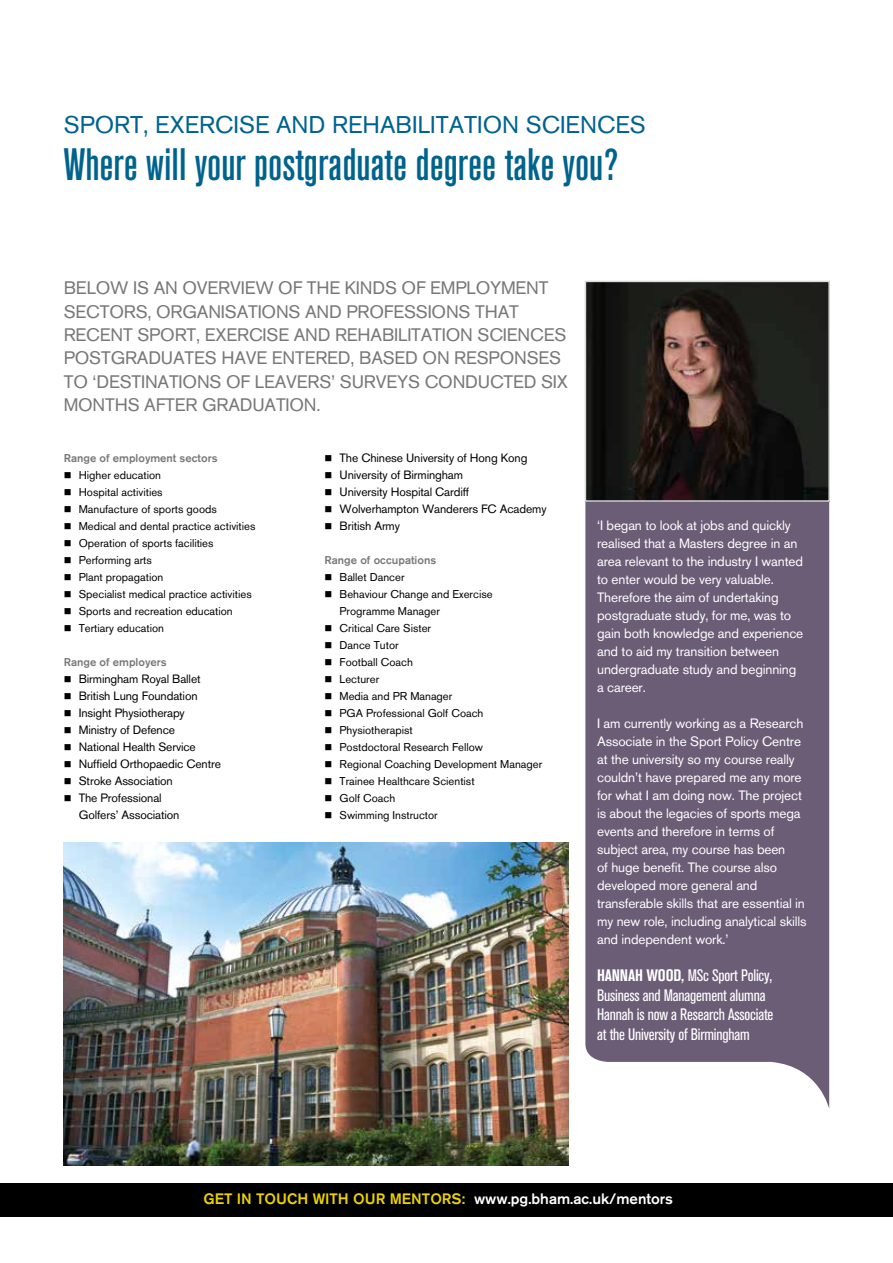
<style>
.page{position:relative;width:893px;height:1263px;background:#fff}
.page>*{position:absolute;margin:0;border:0;box-sizing:border-box;transform-origin:0 0}
.t1{font:500 condensed 45px "Akzidenz Grotesk BQ";color:#00638e}
.t2{font:24px "Akzidenz Grotesk BQ";color:#00638e}
.t3{font:18px/23.2px "Akzidenz Grotesk BQ";letter-spacing:-.01em;color:#797878}
.t4{font:condensed 16.5px/19.5px "Akzidenz Grotesk BQ";letter-spacing:-.01em;color:#fff}
.t5{font:500 15px "Akzidenz Grotesk BQ";color:#edd200}
.t6{font:13.5px/18px "Akzidenz Grotesk BQ";letter-spacing:-.01em;color:#fff}
.t7{font:12px/17px "Akzidenz Grotesk BQ";letter-spacing:-.01em;color:#000}
.t8{font:11.25px/17px "Akzidenz Grotesk BQ";color:#000}
.t9{font:500 11.25px "Akzidenz Grotesk BQ";color:#797878}
.s1{font-weight:700}
.s2{color:#fff}
</style>
<div class="page">
<img style="left:64px;top:842px;width:504px;height:323px">
<div style="left:0;top:1183px;width:893px;height:33px;background:#000"></div>
<svg style="left:585px;top:502px;width:244px;height:606px;background:#766980"></svg>
<img style="left:588px;top:284px;width:239px;height:215px">
<div style="left:585px;top:281px;width:245px;height:221px;border:2px solid #dadada"></div>
<h2 class="t2" style="left:64px;top:111px;width:584px">SPORT, EXERCISE AND REHABILITATION SCIENCES</h2>
<h1 class="t1" style="left:64px;top:139px;width:556px">Where will your postgraduate degree take you?</h1>
<p class="t3" style="left:64px;top:276px;width:506px">BELOW IS AN OVERVIEW OF THE KINDS OF EMPLOYMENT SECTORS, ORGANISATIONS AND PROFESSIONS THAT RECENT SPORT, EXERCISE AND REHABILITATION SCIENCES POSTGRADUATES HAVE ENTERED, BASED ON RESPONSES TO ‘DESTINATIONS OF LEAVERS’ SURVEYS CONDUCTED SIX MONTHS AFTER GRADUATION.</p>
<p class="t9" style="left:64px;top:451px;width:155px">Range of employment sectors</p>
<p class="t8" style="left:64px;top:467px;width:99px">■ Higher education</p>
<p class="t8" style="left:64px;top:484px;width:100px">■ Hospital activities</p>
<p class="t8" style="left:64px;top:501px;width:155px">■ Manufacture of sports goods</p>
<p class="t8" style="left:64px;top:518px;width:193px">■ Medical and dental practice activities</p>
<p class="t8" style="left:64px;top:535px;width:151px">■ Operation of sports facilities</p>
<p class="t8" style="left:64px;top:552px;width:90px">■ Performing arts</p>
<p class="t8" style="left:64px;top:569px;width:101px">■ Plant propagation</p>
<p class="t8" style="left:64px;top:586px;width:189px">■ Specialist medical practice activities</p>
<p class="t8" style="left:64px;top:603px;width:171px">■ Sports and recreation education</p>
<p class="t8" style="left:64px;top:620px;width:102px">■ Tertiary education</p>
<p class="t9" style="left:64px;top:655px;width:104px">Range of employers</p>
<p class="t7" style="left:64px;top:671px;width:138px">■ Birmingham Royal Ballet</p>
<p class="t7" style="left:64px;top:688px;width:135px">■ British Lung Foundation</p>
<p class="t7" style="left:64px;top:705px;width:123px">■ Insight Physiotherapy</p>
<p class="t7" style="left:64px;top:722px;width:113px">■ Ministry of Defence</p>
<p class="t7" style="left:64px;top:739px;width:134px">■ National Health Service</p>
<p class="t7" style="left:64px;top:756px;width:159px">■ Nuffield Orthopaedic Centre</p>
<p class="t7" style="left:64px;top:773px;width:110px">■ Stroke Association</p>
<p class="t7" style="left:79px;top:790px;width:102px;text-indent:-15px">■ The Professional<br>Golfers’ Association</p>
<p class="t7" style="left:325px;top:449px;width:204px">■ The Chinese University of Hong Kong</p>
<p class="t7" style="left:325px;top:466px;width:140px">■ University of Birmingham</p>
<p class="t7" style="left:325px;top:483px;width:146px">■ University Hospital Cardiff</p>
<p class="t7" style="left:325px;top:500px;width:223px">■ Wolverhampton Wanderers FC Academy</p>
<p class="t7" style="left:325px;top:518px;width:77px">■ British Army</p>
<p class="t9" style="left:325px;top:553px;width:113px">Range of occupations</p>
<p class="t8" style="left:325px;top:569px;width:81px">■ Ballet Dancer</p>
<p class="t8" style="left:340px;top:586px;width:154px;text-indent:-15px">■ Behaviour Change and Exercise<br>Programme Manager</p>
<p class="t8" style="left:325px;top:620px;width:108px">■ Critical Care Sister</p>
<p class="t8" style="left:325px;top:637px;width:76px">■ Dance Tutor</p>
<p class="t8" style="left:325px;top:654px;width:90px">■ Football Coach</p>
<p class="t8" style="left:325px;top:671px;width:56px">■ Lecturer</p>
<p class="t8" style="left:325px;top:688px;width:129px">■ Media and PR Manager</p>
<p class="t8" style="left:325px;top:705px;width:160px">■ PGA Professional Golf Coach</p>
<p class="t8" style="left:325px;top:722px;width:90px">■ Physiotherapist</p>
<p class="t8" style="left:325px;top:739px;width:160px">■ Postdoctoral Research Fellow</p>
<p class="t8" style="left:325px;top:756px;width:219px">■ Regional Coaching Development Manager</p>
<p class="t8" style="left:325px;top:773px;width:152px">■ Trainee Healthcare Scientist</p>
<p class="t8" style="left:325px;top:790px;width:72px">■ Golf Coach</p>
<p class="t8" style="left:325px;top:807px;width:115px">■ Swimming Instructor</p>
<p class="t6" style="left:597px;top:516px;width:208px">‘I began to look at jobs and quickly realised that a Masters degree in an area relevant to the industry I wanted to enter would be very valuable.<br>Therefore the aim of undertaking postgraduate study, for me, was to gain both knowledge and experience and to aid my transition between undergraduate study and beginning a career.</p>
<p class="t6" style="left:597px;top:714px;width:211px">I am currently working as a Research Associate in the Sport Policy Centre at the university so my course really couldn’t have prepared me any more for what I am doing now. The project is about the legacies of sports mega events and therefore in terms of subject area, my course has been<br>of huge benefit. The course also developed more general and transferable skills that are essential in my new role, including analytical skills and independent work.’</p>
<p class="t4" style="left:597px;top:966px;width:178px"><span class="s1">HANNAH WOOD,</span> MSc Sport Policy,<br>Business and Management alumna<br>Hannah is now a Research Associate at the University of Birmingham</p>
<p class="t5" style="left:203px;top:1189px;width:471px">GET IN TOUCH WITH OUR MENTORS: <span class="s2">www.pg.bham.ac.uk/mentors</span></p>
</div>
